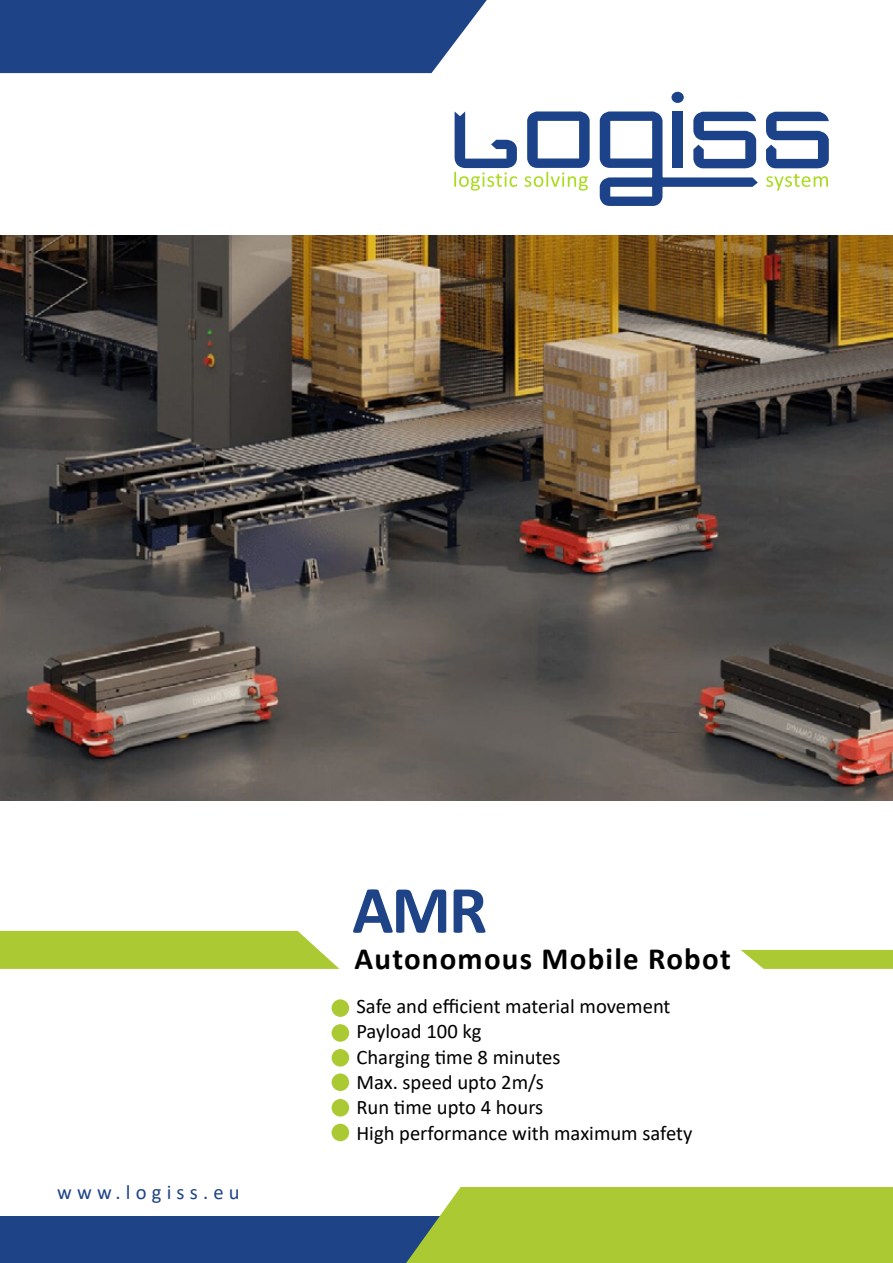
<style>
.page{position:relative;width:893px;height:1263px;background:#fff}
.page>*{position:absolute;margin:0;border:0;box-sizing:border-box;transform-origin:0 0}
.t1{font:700 68.1px "Calibri";color:#1e4487}
.t2{font:700 30.9px "Calibri";letter-spacing:.04em;color:#000}
.t3{font:20.7px/25.3px "Calibri";color:#000}
.t4{font:20.7px "Calibri";letter-spacing:.25em;color:#1e4487}
</style>
<div class="page">
<svg style="left:766px;top:112px;width:63px;height:56px"></svg>
<div style="left:671px;top:92px;width:13px;height:11px;background:#1c428a;border-radius:50%"></div>
<svg style="left:766px;top:174px;width:62px;height:17px"></svg>
<svg style="left:454px;top:111px;width:136px;height:80px"></svg>
<svg style="left:600px;top:111px;width:158px;height:95px"></svg>
<div style="left:0;top:0;width:487px;height:73px;background:#1e4487"></div>
<div style="left:0;top:1216px;width:881px;height:47px;background:#1e4487"></div>
<div style="left:406px;top:1187px;width:487px;height:76px;background:#aac933"></div>
<div style="left:332px;top:999px;width:17px;height:18px;background:#aac933;border-radius:50%"></div>
<div style="left:332px;top:1024px;width:17px;height:18px;background:#aac933;border-radius:50%"></div>
<div style="left:332px;top:1049px;width:17px;height:17px;background:#aac933;border-radius:50%"></div>
<img style="left:0;top:236px;width:893px;height:564px">
<svg style="left:0;top:931px;width:339px;height:38px;background:#afcc3f"></svg>
<svg style="left:741px;top:950px;width:152px;height:19px;background:#b0cd42"></svg>
<div style="left:332px;top:1073px;width:17px;height:18px;background:#aac933;border-radius:50%"></div>
<div style="left:332px;top:1099px;width:17px;height:17px;background:#aac933;border-radius:50%"></div>
<div style="left:332px;top:1124px;width:17px;height:17px;background:#aac933;border-radius:50%"></div>
<p class="t4" style="left:57px;top:1177px;width:184px">www.logiss.eu</p>
<h1 class="t1" style="left:352px;top:862px;width:136px">AMR</h1>
<h2 class="t2" style="left:354px;top:937px;width:378px">Autonomous Mobile Robot</h2>
<p class="t3" style="left:356px;top:993px;width:338px">Safe and efficient material movement<br>Payload 100 kg<br>Charging time 8 minutes<br>Max. speed upto 2m/s<br>Run time upto 4 hours<br>High performance with maximum safety</p>
</div>
